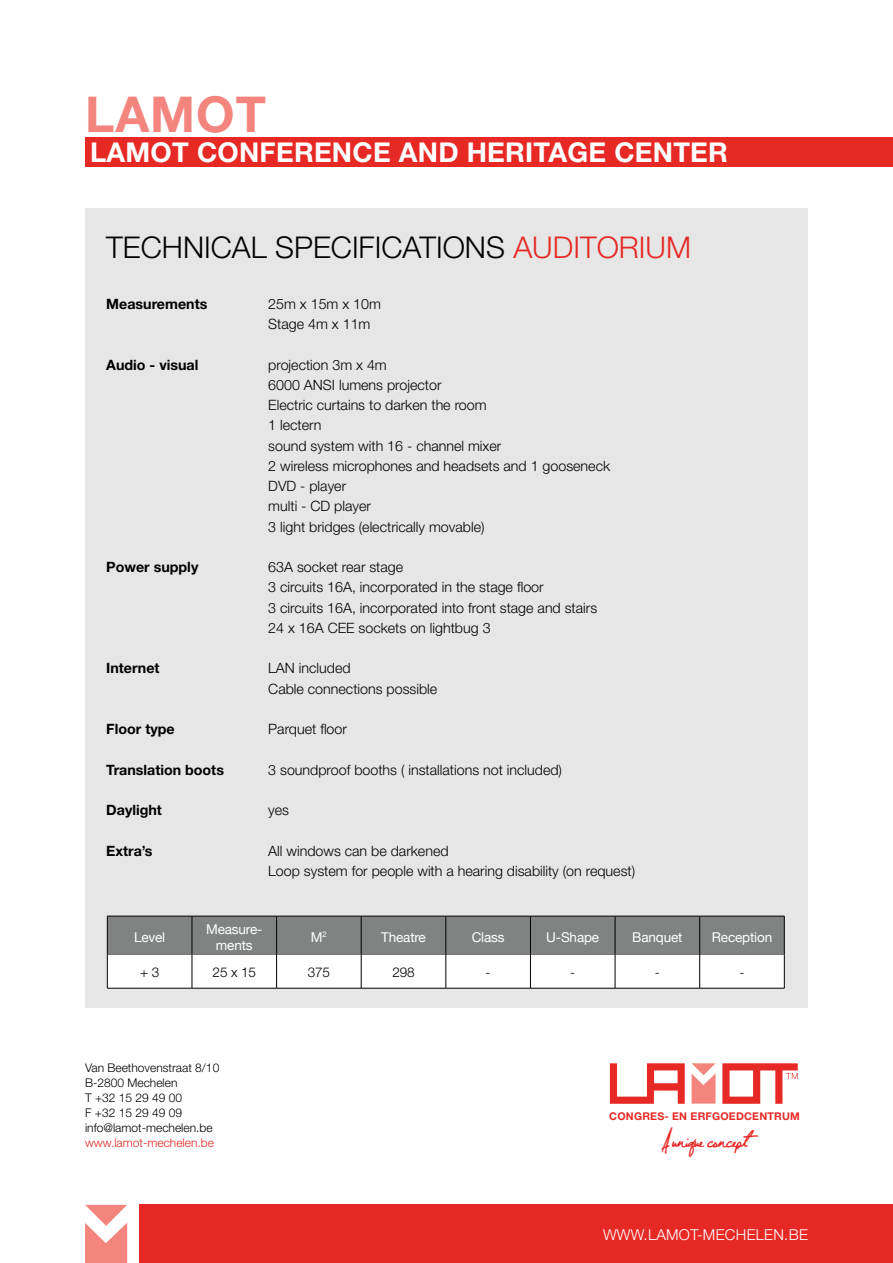
<style>
.page{position:relative;width:893px;height:1263px;background:#fff}
.page>*{position:absolute;margin:0;border:0;box-sizing:border-box;transform-origin:0 0}
.t1{font:700 49.5px "Helvetica Neue";letter-spacing:.02em;color:#f3847e}
.t2{font:300 30px "Helvetica Neue";color:#000}
.t3{font:300 30px "Helvetica Neue";color:#e72925}
.t4{font:700 27.3px "Helvetica Neue";letter-spacing:.01em;color:#fff}
.t5{font:15.45px "Jellyka Nathaniel,a Mystery";color:#e72925}
.t6{font:300 15px "Helvetica Neue";letter-spacing:.02em;color:#fff}
.t7{font:300 14.25px/20.2px "Helvetica Neue";color:#000}
.t8{font:700 14.25px "Helvetica Neue";color:#000}
.t9{font:13.5px/16.2px "Helvetica Neue";letter-spacing:-.01em;color:#fff;text-align:center}
.t10{font:300 13.5px "Helvetica Neue";letter-spacing:-.01em;color:#000}
.t11{font:300 12px/15px "Helvetica Neue";color:#000}
.t12{font:300 12px "Helvetica Neue";color:#e72925}
.t13{font:700 10.65px "Helvetica Neue";letter-spacing:.02em;color:#e72925}
.s1{font-weight:300}
</style>
<div class="page">
<div style="left:85px;top:208px;width:723px;height:800px;background:#e6e6e6"></div>
<div style="left:139px;top:1205px;width:754px;height:58px;background:#e72925"></div>
<svg style="left:85px;top:1205px;width:42px;height:58px"></svg>
<svg style="left:108px;top:917px;width:676px;height:71px;background:#babbbb"></svg>
<hr style="left:108px;top:954px;width:84px;height:1px;background:#6a6c6c">
<hr style="left:192px;top:954px;width:84px;height:1px;background:#6a6c6c">
<hr style="left:277px;top:954px;width:84px;height:1px;background:#6a6c6c">
<hr style="left:361px;top:954px;width:85px;height:1px;background:#6a6c6c">
<hr style="left:446px;top:954px;width:84px;height:1px;background:#6a6c6c">
<hr style="left:531px;top:954px;width:84px;height:1px;background:#6a6c6c">
<hr style="left:615px;top:954px;width:84px;height:1px;background:#6a6c6c">
<hr style="left:700px;top:954px;width:84px;height:1px;background:#6a6c6c">
<hr style="left:107px;top:916px;width:85px;height:1px;background:#000">
<hr style="left:107px;top:916px;width:1px;height:38px;background:#000">
<hr style="left:192px;top:916px;width:85px;height:1px;background:#000">
<hr style="left:192px;top:916px;width:1px;height:38px;background:#000">
<hr style="left:277px;top:916px;width:84px;height:1px;background:#000">
<hr style="left:276px;top:916px;width:1px;height:38px;background:#000">
<hr style="left:361px;top:916px;width:85px;height:1px;background:#000">
<hr style="left:361px;top:916px;width:1px;height:38px;background:#000">
<hr style="left:446px;top:916px;width:84px;height:1px;background:#000">
<hr style="left:446px;top:916px;width:1px;height:38px;background:#000">
<hr style="left:530px;top:916px;width:85px;height:1px;background:#000">
<hr style="left:530px;top:916px;width:1px;height:38px;background:#000">
<hr style="left:615px;top:916px;width:85px;height:1px;background:#000">
<hr style="left:615px;top:916px;width:1px;height:38px;background:#000">
<hr style="left:700px;top:916px;width:84px;height:1px;background:#000">
<hr style="left:699px;top:916px;width:1px;height:38px;background:#000">
<hr style="left:784px;top:916px;width:1px;height:38px;background:#000">
<hr style="left:107px;top:954px;width:1px;height:34px;background:#000">
<hr style="left:192px;top:954px;width:1px;height:34px;background:#000">
<hr style="left:276px;top:954px;width:1px;height:34px;background:#000">
<hr style="left:361px;top:954px;width:1px;height:34px;background:#000">
<hr style="left:446px;top:954px;width:1px;height:34px;background:#000">
<hr style="left:530px;top:954px;width:1px;height:34px;background:#000">
<hr style="left:615px;top:954px;width:1px;height:34px;background:#000">
<hr style="left:699px;top:954px;width:1px;height:34px;background:#000">
<hr style="left:784px;top:954px;width:1px;height:34px;background:#000">
<hr style="left:107px;top:988px;width:85px;height:1px;background:#000">
<hr style="left:192px;top:988px;width:85px;height:1px;background:#000">
<hr style="left:277px;top:988px;width:84px;height:1px;background:#000">
<hr style="left:361px;top:988px;width:85px;height:1px;background:#000">
<hr style="left:446px;top:988px;width:84px;height:1px;background:#000">
<hr style="left:530px;top:988px;width:85px;height:1px;background:#000">
<hr style="left:615px;top:988px;width:85px;height:1px;background:#000">
<hr style="left:700px;top:988px;width:84px;height:1px;background:#000">
<div style="left:85px;top:137px;width:808px;height:29px;background:#e72925"></div>
<svg style="left:610px;top:1063px;width:75px;height:41px"></svg>
<svg style="left:692px;top:1063px;width:24px;height:40px"></svg>
<svg style="left:722px;top:1063px;width:76px;height:41px"></svg>
<h1 class="t1" style="left:85px;top:84px;width:182px">lamot</h1>
<h3 class="t4" style="left:90px;top:135px;width:639px">Lamot Conference and heritage center</h3>
<h2 class="t2" style="left:106px;top:229px;width:315px">TECHNICAL SPECIFICATIONS</h2>
<h2 class="t3" style="left:513px;top:229px;width:175px">Auditorium</h2>
<p class="t8" style="left:106px;top:295px;width:103px">Measurements</p>
<p class="t7" style="left:268px;top:293px;width:114px">25m x 15m x 10m</p>
<p class="t7" style="left:106px;top:314px;width:44px">S</p>
<p class="t7" style="left:277px;top:314px;width:95px">tage 4m x 11m</p>
<p class="t8" style="left:106px;top:356px;width:94px">Audio - visual</p>
<p class="t7" style="left:268px;top:354px;width:120px">projection 3m x 4m<br>6000 ANSI</p>
<p class="t7" style="left:339px;top:374px;width:104px">lumens projector</p>
<p class="t7" style="left:106px;top:395px;width:44px">E</p>
<p class="t7" style="left:268px;top:395px;width:343px;text-indent:8px">lectric curtains to darken the room<br>1 lectern<br>sound system with 16 - channel mixer<br>2 wireless microphones and headsets and 1 gooseneck</p>
<p class="t7" style="left:106px;top:476px;width:44px">D</p>
<p class="t7" style="left:268px;top:476px;width:218px;text-indent:10px">VD - player<br>multi - CD player<br>3 light bridges (electrically movable)</p>
<p class="t8" style="left:106px;top:558px;width:94px">Power supply</p>
<p class="t7" style="left:268px;top:557px;width:330px">63A socket rear stage<br>3 circuits 16A, incorporated in the stage floor<br>3 circuits 16A, incorporated into front stage and stairs 24 x 16A CEE sockets on lightbug 3</p>
<p class="t8" style="left:106px;top:659px;width:77px">Internet <span class="s1">LAN</span></p>
<p class="t7" style="left:268px;top:658px;width:170px;text-indent:31px">included<br>Cable connections possible</p>
<p class="t8" style="left:106px;top:720px;width:70px">Floor type</p>
<p class="t7" style="left:268px;top:719px;width:80px">Parquet floor</p>
<p class="t8" style="left:106px;top:761px;width:119px">Translation boots</p>
<p class="t7" style="left:268px;top:759px;width:295px">3 soundproof booths ( installations not included)</p>
<p class="t8" style="left:106px;top:801px;width:57px">Daylight</p>
<p class="t7" style="left:268px;top:800px;width:22px">yes</p>
<p class="t8" style="left:106px;top:842px;width:95px">Extra’s <span class="s1">A</span></p>
<p class="t7" style="left:277px;top:840px;width:173px">ll windows can be darkened</p>
<p class="t7" style="left:106px;top:860px;width:44px">L</p>
<p class="t7" style="left:276px;top:860px;width:361px">oop system for people with a hearing disability (on request)</p>
<p class="t9" style="left:134px;top:928px;width:33px">Level</p>
<p class="t9" style="left:206px;top:920px;width:58px">Measure&shy;ments</p>
<p class="t9" style="left:311px;top:928px;width:17px">M<sup>2</sup></p>
<p class="t9" style="left:381px;top:928px;width:46px">Theatre</p>
<p class="t9" style="left:472px;top:928px;width:34px">Class</p>
<p class="t9" style="left:546px;top:928px;width:54px">U-Shape</p>
<p class="t9" style="left:632px;top:928px;width:52px">Banquet</p>
<p class="t9" style="left:712px;top:928px;width:62px">Reception</p>
<p class="t10" style="left:140px;top:963px;width:21px">+ 3</p>
<p class="t10" style="left:213px;top:963px;width:45px">25 x 15</p>
<p class="t10" style="left:308px;top:963px;width:24px">375</p>
<p class="t10" style="left:392px;top:963px;width:24px">298</p>
<p class="t10" style="left:486px;top:963px;width:6px">-</p>
<p class="t10" style="left:570px;top:963px;width:6px">-</p>
<p class="t10" style="left:655px;top:963px;width:6px">-</p>
<p class="t10" style="left:739px;top:963px;width:6px">-</p>
<p class="t11" style="left:85px;top:1060px;width:136px">Van Beethovenstraat 8/10<br>B-2800 Mechelen<br>T +32 15 29 49 00<br>F +32 15 29 49 09 info@lamot-mechelen.be</p>
<p class="t12" style="left:85px;top:1135px;width:130px">www.lamot-mechelen.be</p>
<p class="t13" style="left:609px;top:1109px;width:192px">congres- en erfgoedcentrum</p>
<p class="t5" style="left:662px;top:1133px;width:99px">A unique concept</p>
<p class="t6" style="left:603px;top:1226px;width:15px">www</p>
<p class="t6" style="left:644px;top:1226px;width:166px">.lamot-mechelen.be</p>
</div>
